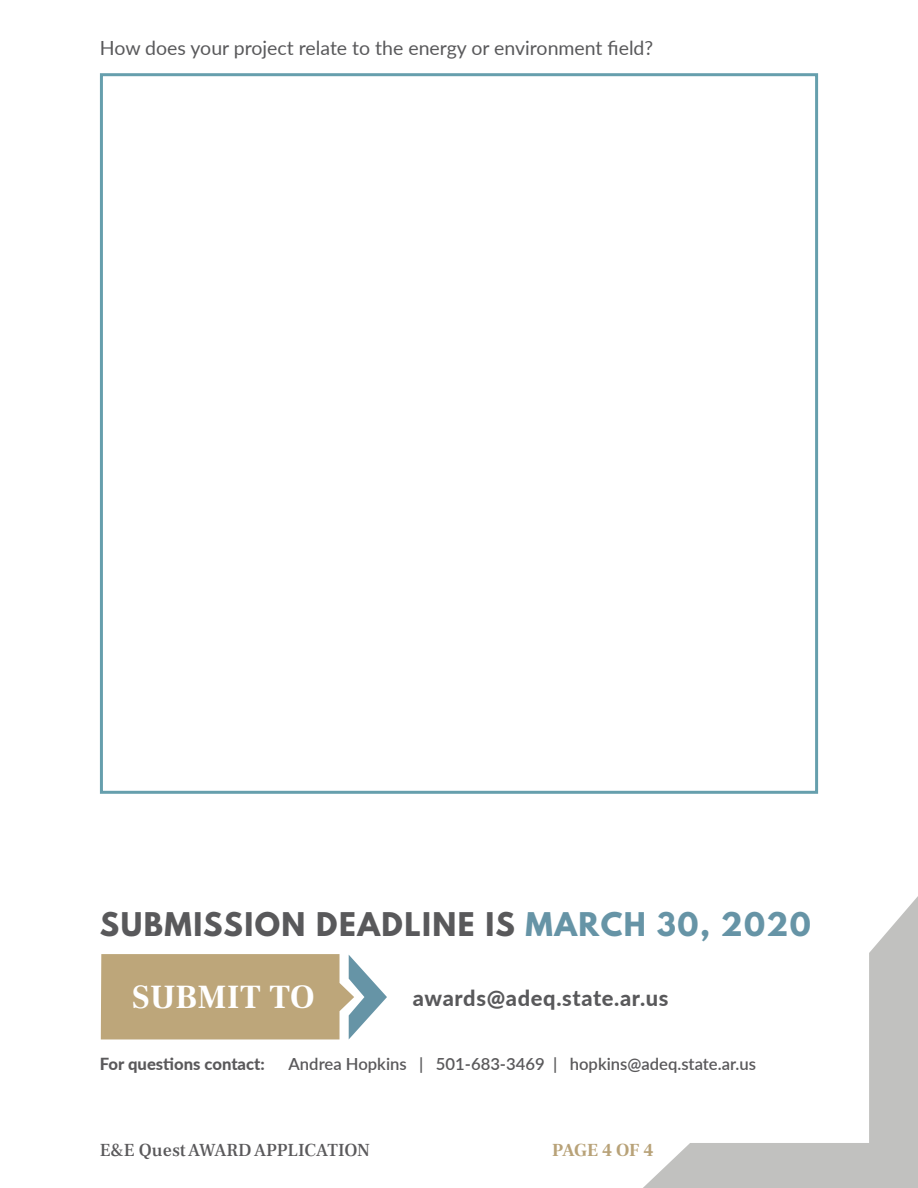
<style>
.page{position:relative;width:918px;height:1188px;background:#fff}
.page>*{position:absolute;margin:0;border:0;box-sizing:border-box;transform-origin:0 0}
.t1{font:700 33.15px "Frank Ruhl Libre";letter-spacing:.02em;color:#fff}
.t2{font:700 28.95px "League Spartan";letter-spacing:.05em;color:#59595b}
.t3{font:800 21.9px "Lato";letter-spacing:.03em;color:#59595b}
.t4{font:19.5px "Lato";color:#59595b}
.t5{font:500 18px "Frank Ruhl Libre";color:#5a595b}
.t6{font:700 18px "Frank Ruhl Libre";letter-spacing:-.025em;color:#b8a278}
.t7{font:600 16.65px "Lato";color:#5a595b}
.t8{font:800 16.65px "Lato";color:#5a595b}
.s1{color:#6694a6}
</style>
<div class="page">
<svg style="left:643px;top:896px;width:275px;height:292px"></svg>
<div style="left:100px;top:73px;width:718px;height:721px;border:3px solid #669fad"></div>
<svg style="left:101px;top:954px;width:286px;height:85px;background:#beae89"></svg>
<p class="t4" style="left:100px;top:34px;width:555px">How does your project relate to the energy or environment field?</p>
<h2 class="t2" style="left:100px;top:902px;width:713px">SUBMISSION DEADLINE IS <span class="s1">MARCH 30, 2020</span></h2>
<h1 class="t1" style="left:132px;top:977px;width:184px">SUBMIT TO</h1>
<p class="t3" style="left:413px;top:982px;width:257px">awards@adeq.state.ar.us</p>
<p class="t8" style="left:100px;top:1052px;width:166px">For questions contact:</p>
<p class="t7" style="left:289px;top:1052px;width:469px">Andrea Hopkins | 501-683-3469 | hopkins@adeq.state.ar.us</p>
<p class="t5" style="left:100px;top:1139px;width:272px">E&amp;E Quest AWARD APPLICATION</p>
<p class="t6" style="left:552px;top:1139px;width:103px">PAGE 4 OF 4</p>
</div>
